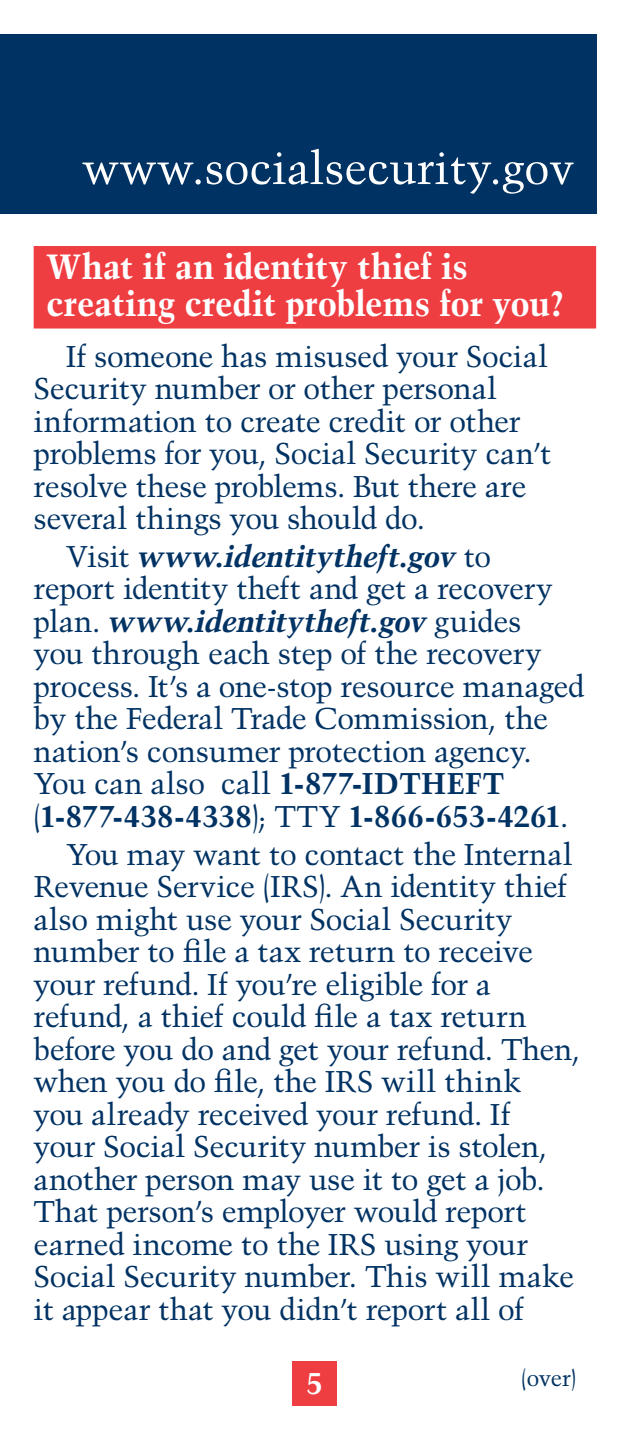
<style>
.page{position:relative;width:630px;height:1440px;background:#fff}
.page>*{position:absolute;margin:0;border:0;box-sizing:border-box;transform-origin:0 0}
.H1-2{font:700 35px/37.5px "Trump Mediaeval";letter-spacing:-.005em;color:#fff}
.Paragraph{font:30px/32.5px "Trump Mediaeval";letter-spacing:-.015em;color:#003263}
.t1{font:700 30px "Trump Mediaeval";color:#fff}
.t2{font:22.5px "Trump Mediaeval";color:#003263}
.s1{font-weight:700;font-style:italic}
.s2{font-weight:700}
</style>
<div class="page">
<div style="left:0;top:34px;width:596px;height:180px;background:#003263"></div>
<svg style="left:82px;top:149px;width:492px;height:45px"></svg>
<div style="left:292px;top:1361px;width:45px;height:45px;background:#ef3e42"></div>
<div style="left:34px;top:246px;width:562px;height:83px;background:#ef3e42"></div>
<h1 class="H1-2" style="left:46px;top:247px;width:520px">What if an identity thief is creating credit problems for you?</h1>
<p class="Paragraph" style="left:34px;top:339px;width:519px;text-indent:32px">If someone has misused your Social Security number or other personal information to create credit or other problems for you, Social Security can’t resolve these problems. But there are several things you should do.</p>
<p class="Paragraph" style="left:34px;top:540px;width:553px;text-indent:32px">Visit <span class="s1">www.identitytheft.gov</span> to<br>report identity theft and get a recovery plan. <span class="s1">www.identitytheft.gov</span> guides<br>you through each step of the recovery process. It’s a one-stop resource managed by the Federal Trade Commission, the nation’s consumer protection agency.<br>You can also call <span class="s2">1-877-IDTHEFT </span>(<span class="s2">1-877-438-4338</span>); TTY <span class="s2">1-866-653-4261</span>.</p>
<p class="Paragraph" style="left:34px;top:838px;width:548px;text-indent:32px">You may want to contact the Internal Revenue Service (IRS). An identity thief also might use your Social Security number to file a tax return to receive your refund. If you’re eligible for a refund, a thief could file a tax return before you do and get your refund. Then, when you do file, the IRS will think<br>you already received your refund. If your Social Security number is stolen, another person may use it to get a job.<br>That person’s employer would report earned income to the IRS using your Social Security number. This will make it appear that you didn’t report all of</p>
<p class="t1" style="left:307px;top:1365px;width:18px">5</p>
<p class="t2" style="left:521px;top:1365px;width:57px">(over)</p>
</div>
